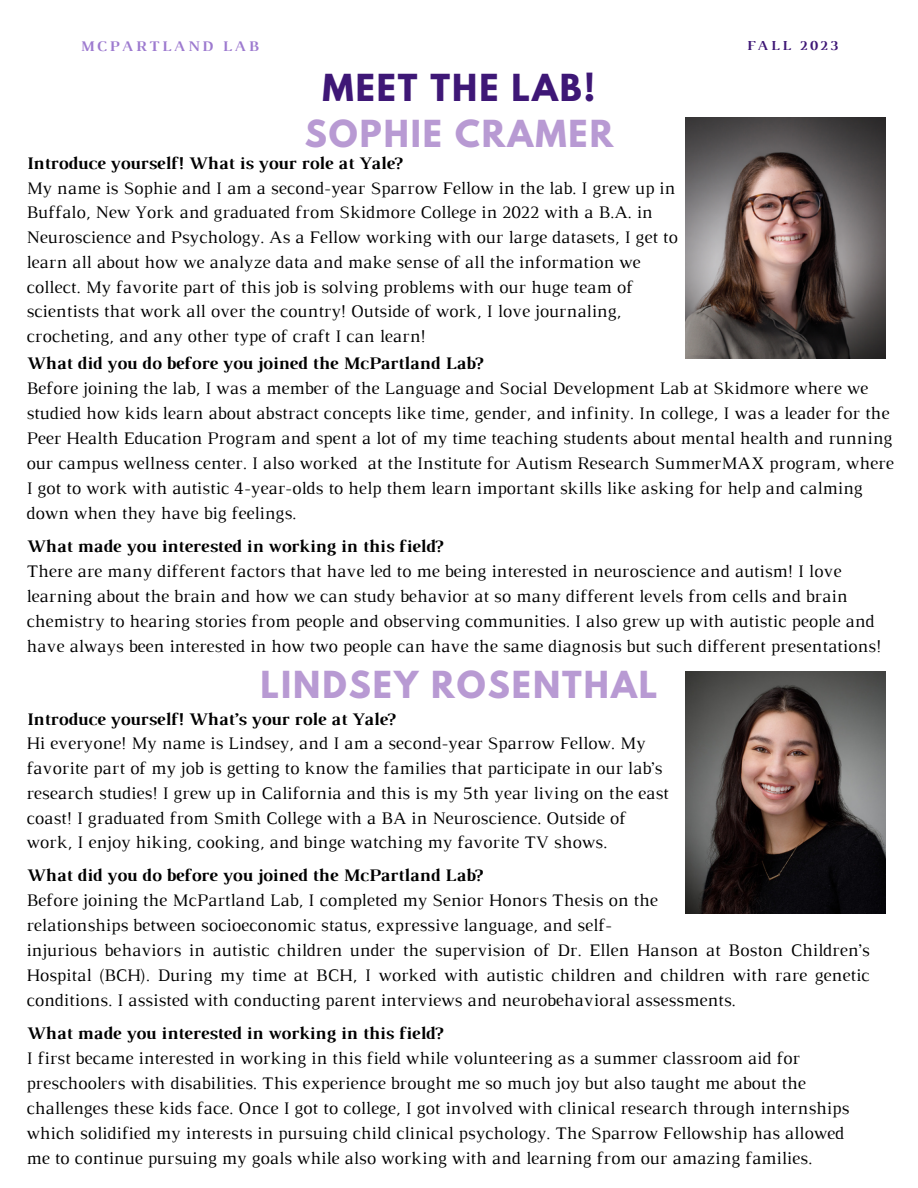
<style>
.page{position:relative;width:918px;height:1188px;background:#fff}
.page>*{position:absolute;margin:0;border:0;box-sizing:border-box;transform-origin:0 0}
.t1{font:700 33px "League Spartan";letter-spacing:.06em;color:#b89ad3}
.t2{font:700 33px "League Spartan";letter-spacing:.06em;color:#3e1776}
.t3{font:18px/25px "Luthier";color:#000}
.t4{font:700 18px "Luthier";color:#000}
.t5{font:700 15px "Luthier";letter-spacing:.18em;color:#9d7acf}
.t6{font:700 13.95px "Luthier";letter-spacing:.18em;color:#3e1776}
</style>
<div class="page">
<img style="left:685px;top:117px;width:201px;height:242px">
<img style="left:685px;top:672px;width:201px;height:241px">
<p class="t5" style="left:80px;top:40px;width:180px">MCPARTLAND LAB</p>
<p class="t6" style="left:747px;top:40px;width:93px">FALL 2023</p>
<p class="t2" style="left:323px;top:71px;width:274px">MEET THE LAB!</p>
<p class="t1" style="left:305px;top:117px;width:310px">SOPHIE CRAMER</p>
<p class="t4" style="left:26px;top:157px;width:377px">Introduce yourself! What is your role at Yale?</p>
<p class="t3" style="left:26px;top:177px;width:653px">My name is Sophie and I am a second-year Sparrow Fellow in the lab. I grew up in Buffalo, New York and graduated from Skidmore College in 2022 with a B.A. in Neuroscience and Psychology. As a Fellow working with our large datasets, I get to learn all about how we analyze data and make sense of all the information we collect. My favorite part of this job is solving problems with our huge team of scientists that work all over the country! Outside of work, I love journaling, crocheting, and any other type of craft I can learn!</p>
<p class="t4" style="left:26px;top:357px;width:458px">What did you do before you joined the McPartland Lab?</p>
<p class="t3" style="left:26px;top:377px;width:869px">Before joining the lab, I was a member of the Language and Social Development Lab at Skidmore where we studied how kids learn about abstract concepts like time, gender, and infinity. In college, I was a leader for the Peer Health Education Program and spent a lot of my time teaching students about mental health and running our campus wellness center. I also worked at the Institute for Autism Research SummerMAX program, where I got to work with autistic 4-year-olds to help them learn important skills like asking for help and calming down when they have big feelings.</p>
<h4 class="t4" style="left:26px;top:540px;width:418px">What made you interested in working in this field?</h4>
<p class="t3" style="left:26px;top:560px;width:856px">There are many different factors that have led to me being interested in neuroscience and autism! I love learning about the brain and how we can study behavior at so many different levels from cells and brain chemistry to hearing stories from people and observing communities. I also grew up with autistic people and have always been interested in how two people can have the same diagnosis but such different presentations!</p>
<p class="t1" style="left:260px;top:669px;width:399px">LINDSEY ROSENTHAL</p>
<h4 class="t4" style="left:26px;top:712px;width:370px">Introduce yourself! What’s your role at Yale?</h4>
<p class="t3" style="left:26px;top:733px;width:644px">Hi everyone! My name is Lindsey, and I am a second-year Sparrow Fellow. My favorite part of my job is getting to know the families that participate in our lab’s research studies! I grew up in California and this is my 5th year living on the east coast! I graduated from Smith College with a BA in Neuroscience. Outside of work, I enjoy hiking, cooking, and binge watching my favorite TV shows.</p>
<h4 class="t4" style="left:26px;top:869px;width:458px">What did you do before you joined the McPartland Lab?</h4>
<p class="t3" style="left:26px;top:889px;width:633px">Before joining the McPartland Lab, I completed my Senior Honors Thesis on the</p>
<p class="t3" style="left:26px;top:914px;width:845px">relationships between socioeconomic status, expressive language, and self-<br>injurious behaviors in autistic children under the supervision of Dr. Ellen Hanson at Boston Children’s Hospital (BCH). During my time at BCH, I worked with autistic children and children with rare genetic conditions. I assisted with conducting parent interviews and neurobehavioral assessments.</p>
<h4 class="t4" style="left:26px;top:1027px;width:418px">What made you interested in working in this field?</h4>
<p class="t3" style="left:26px;top:1047px;width:824px">I first became interested in working in this field while volunteering as a summer classroom aid for preschoolers with disabilities. This experience brought me so much joy but also taught me about the challenges these kids face. Once I got to college, I got involved with clinical research through internships which solidified my interests in pursuing child clinical psychology. The Sparrow Fellowship has allowed me to continue pursuing my goals while also working with and learning from our amazing families.</p>
</div>
